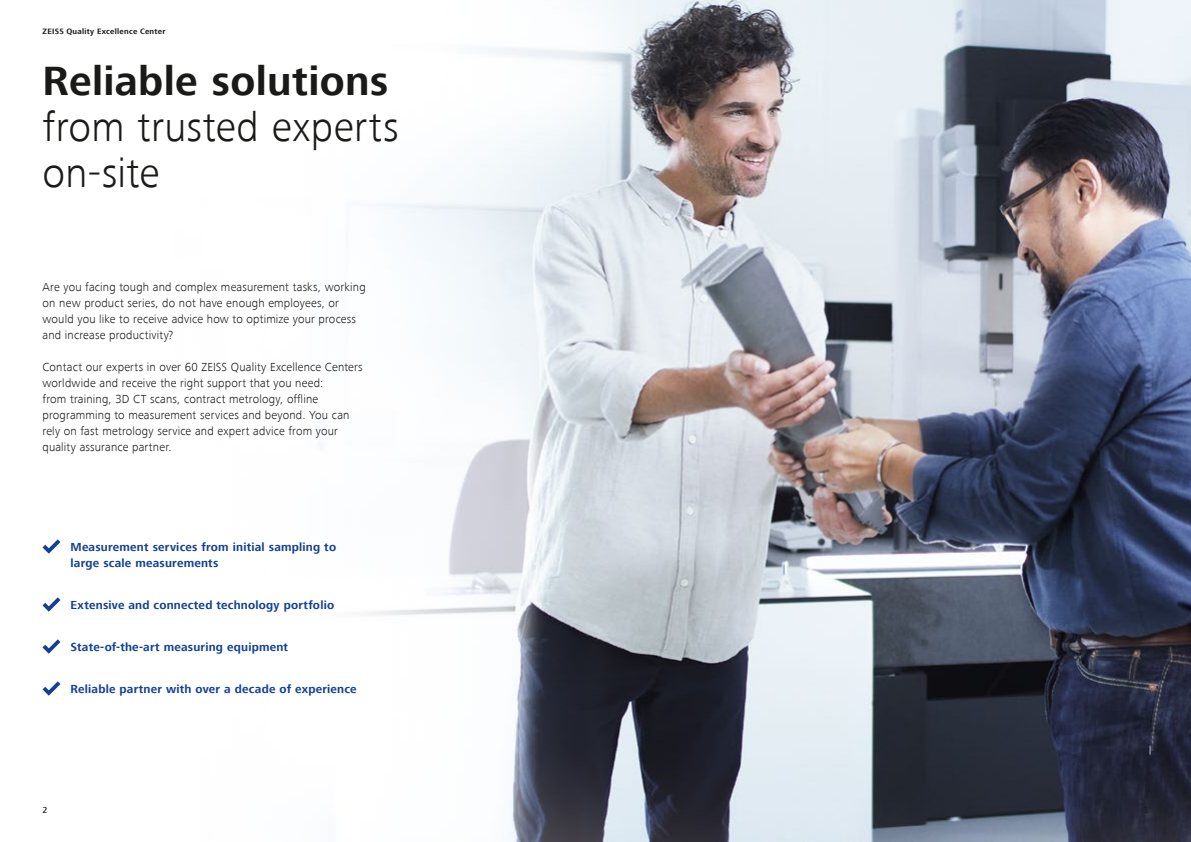
<style>
.page{position:relative;width:1191px;height:842px;background:#fff}
.page>*{position:absolute;margin:0;border:0;box-sizing:border-box;transform-origin:0 0}
.t1{font:300 42px/46px "ZEISS Frutiger Next W1 G";letter-spacing:.01em;color:#1a1a18}
.t2{font:700 42px "ZEISS Frutiger Next W1 G";letter-spacing:.01em;color:#1a1a18}
.t3{font:300 12px/16px "ZEISS Frutiger Next W1 G";letter-spacing:.015em;color:#1a1a18}
.t4{font:700 12px/16px "ZEISS Frutiger Next W1 G";letter-spacing:.015em;color:#134094}
.t5{font:500 9px "ZEISS Frutiger Next W1 G";color:#1a1a18}
.t6{font:700 8px "ZEISS Frutiger Next W1 G";letter-spacing:.03em;color:#1a1a18}
</style>
<div class="page">
<img style="left:370px;top:0;width:821px;height:842px">
<svg style="left:43px;top:539px;width:17px;height:15px"></svg>
<svg style="left:43px;top:597px;width:17px;height:15px"></svg>
<svg style="left:43px;top:639px;width:17px;height:15px"></svg>
<svg style="left:43px;top:681px;width:17px;height:15px"></svg>
<p class="t6" style="left:43px;top:27px;width:124px">ZEISS Quality Excellence Center</p>
<h1 class="t2" style="left:43px;top:57px;width:348px">Reliable solutions</h1>
<h1 class="t1" style="left:43px;top:104px;width:358px">from trusted experts on-site</h1>
<p class="t3" style="left:43px;top:279px;width:325px">Are you facing tough and complex measurement tasks, working on new product series, do not have enough employees, or would you like to receive advice how to optimize your process and increase productivity?</p>
<p class="t3" style="left:43px;top:359px;width:322px">Contact our experts in over 60 ZEISS Quality Excellence Centers worldwide and receive the right support that you need:<br>from training, 3D CT scans, contract metrology, offline programming to measurement services and beyond. You can rely on fast metrology service and expert advice from your quality assurance partner.</p>
<p class="t4" style="left:71px;top:539px;width:267px">Measurement services from initial sampling to large scale measurements</p>
<p class="t4" style="left:71px;top:597px;width:265px">Extensive and connected technology portfolio</p>
<p class="t4" style="left:71px;top:639px;width:219px">State-of-the-art measuring equipment</p>
<p class="t4" style="left:71px;top:681px;width:288px">Reliable partner with over a decade of experience</p>
<p class="t5" style="left:43px;top:805px;width:7px">2</p>
<p class="t5" style="left:1143px;top:805px;width:7px">3</p>
</div>
